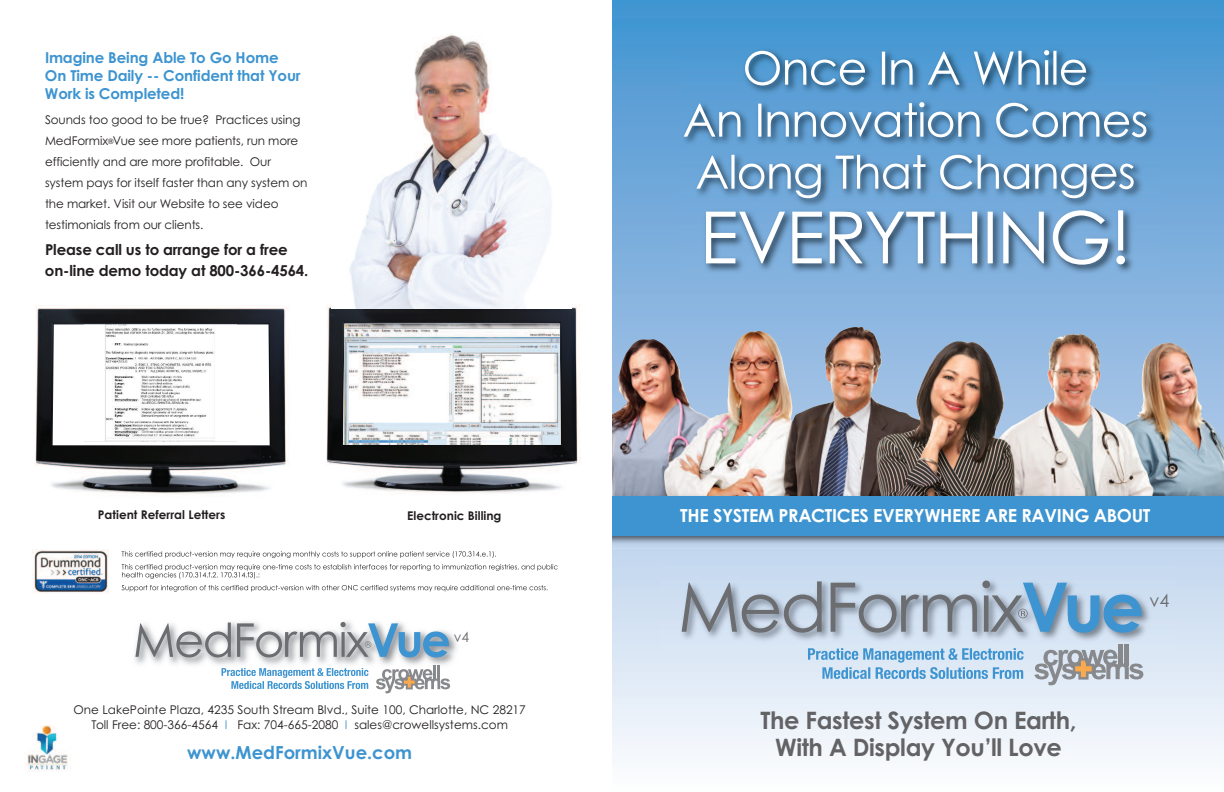
<style>
.page{position:relative;width:1224px;height:792px;background:#fff}
.page>*{position:absolute;margin:0;border:0;box-sizing:border-box;transform-origin:0 0}
.t1{font:700 24px/27px "Century Gothic";letter-spacing:-.015em;color:#636366;text-align:center}
.t2{font:700 18px "Century Gothic";letter-spacing:-.02em;color:#fff}
.t3{font:700 18px "Century Gothic";color:#3d94d0}
.t4{font:18px "Century Gothic";color:#6c6d70}
.t5{font:700 15px/18px "Century Gothic";letter-spacing:-.01em;color:#3d94d0}
.t6{font:700 15px/21px "Century Gothic";letter-spacing:-.01em;color:#231f20}
.t7{font:14px "Century Gothic";color:#6c6d70}
.t8{font:12px/21px "Century Gothic";letter-spacing:-.01em;color:#231f20}
.t9{font:700 12px "Century Gothic";color:#231f20}
.s1{font-size:7.2px}
.s2{color:#3d94d0}
</style>
<div class="page">
<img style="left:612px;top:0;width:612px;height:758px">
<img style="left:613px;top:327px;width:487px;height:112px">
<img style="left:679px;top:46px;width:480px;height:232px">
<svg style="left:706px;top:210px;width:419px;height:55px"></svg>
<svg style="left:696px;top:155px;width:438px;height:43px;background:#7da7cc"></svg>
<svg style="left:684px;top:102px;width:462px;height:35px;background:#78a5cb"></svg>
<svg style="left:745px;top:50px;width:341px;height:35px"></svg>
<img style="left:660px;top:565px;width:515px;height:84px">
<svg style="left:682px;top:581px;width:460px;height:52px;background:#a0b4c7"></svg>
<img style="left:612px;top:492px;width:612px;height:4px">
<div style="left:599px;top:496px;width:625px;height:40px;background:#3d94d0"></div>
<img style="left:35px;top:305px;width:255px;height:190px">
<svg style="left:53px;top:325px;width:217px;height:120px"></svg>
<img style="left:85px;top:325px;width:152px;height:117px">
<img style="left:326px;top:304px;width:255px;height:190px">
<img style="left:344px;top:324px;width:217px;height:121px">
<div style="left:578px;top:490px;width:34px;height:63px;background:#fff"></div>
<img style="left:331px;top:34px;width:241px;height:275px">
<img style="left:135px;top:621px;width:322px;height:52px">
<svg style="left:135px;top:622px;width:314px;height:35px"></svg>
<img style="left:27px;top:725px;width:41px;height:46px">
<img style="left:31px;top:549px;width:78px;height:45px">
<svg style="left:122px;top:585px;width:426px;height:7px"></svg>
<svg style="left:122px;top:564px;width:436px;height:15px"></svg>
<svg style="left:122px;top:551px;width:374px;height:7px"></svg>
<hr style="left:433px;top:665px;width:3px;height:15px;background:#87898c">
<hr style="left:437px;top:665px;width:3px;height:15px;background:#87898c">
<svg style="left:376px;top:669px;width:74px;height:24px"></svg>
<svg style="left:222px;top:668px;width:146px;height:21px"></svg>
<hr style="left:1118px;top:644px;width:4px;height:21px;background:#87898c">
<hr style="left:1124px;top:644px;width:4px;height:21px;background:#87898c">
<svg style="left:1034px;top:650px;width:109px;height:35px;background:#b5b9bd"></svg>
<svg style="left:808px;top:648px;width:216px;height:31px;background:#a7cce8"></svg>
<p class="t5" style="left:45px;top:48px;width:257px">Imagine Being Able To Go Home<br>On Time Daily -- Confident that Your<br>Work is Completed!</p>
<p class="t8" style="left:45px;top:110px;width:264px">Sounds too good to be true? Practices using MedFormix<span class="s1">®</span>Vue see more patients, run more efficiently and are more profitable. Our system pays for itself faster than any system on the market. Visit our Website to see video testimonials from our clients.</p>
<p class="t6" style="left:45px;top:240px;width:265px">Please call us to arrange for a free on-line demo today at 800-366-4564.</p>
<p class="t9" style="left:98px;top:508px;width:129px">Patient Referral Letters</p>
<p class="t9" style="left:407px;top:509px;width:96px">Electronic Billing</p>
<p class="t7" style="left:454px;top:629px;width:17px">v4</p>
<p class="t8" style="left:74px;top:703px;width:454px;line-height:14.4px;text-align:center">One LakePointe Plaza, 4235 South Stream Blvd., Suite 100, Charlotte, NC 28217<br>Toll Free: 800-366-4564 <span class="s2">I</span> Fax: 704-665-2080 <span class="s2">I</span> sales@crowellsystems.com</p>
<h2 class="t3" style="left:187px;top:742px;width:226px">www.MedFormixVue.com</h2>
<h2 class="t2" style="left:680px;top:505px;width:472px">THE SYSTEM PRACTICES EVERYWHERE ARE RAVING ABOUT</h2>
<h1 class="t1" style="left:760px;top:707px;width:318px">The Fastest System On Earth,<br>With A Display You’ll Love</h1>
<h2 class="t4" style="left:1149px;top:590px;width:21px">v4</h2>
</div>
